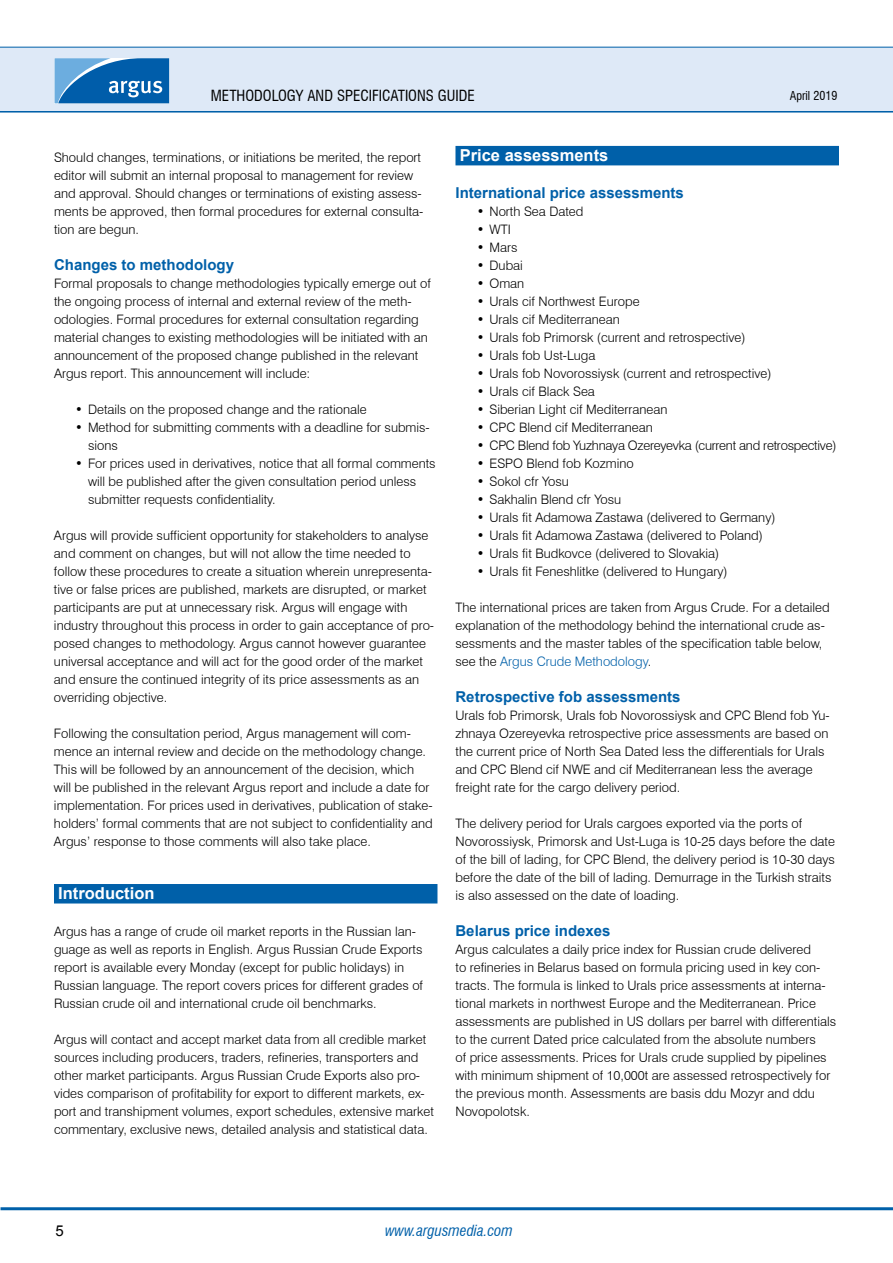
<style>
.page{position:relative;width:893px;height:1263px;background:#fff}
.page>*{position:absolute;margin:0;border:0;box-sizing:border-box;transform-origin:0 0}
.t1{font:700 16.5px "Arial";color:#fff}
.t2{font:700 15px "Arial";color:#0060a9}
.t3{font:condensed 15px "Swiss 721 BT";color:#000}
.t4{font:italic condensed 15px "Swiss 721 BT";color:#0060a9}
.t5{font:15px "Arial";color:#000}
.t6{font:300 13.05px/18px "Swiss 721 BT";color:#000}
.t7{font:300 13.05px "Swiss 721 BT";letter-spacing:-.02em;color:#000}
.t8{font:condensed 12px "Swiss 721 BT";color:#000}
.s1{color:#0060a9}
</style>
<div class="page">
<hr style="left:0;top:110px;width:893px;height:3px;background:#0060a9">
<div style="left:0;top:47px;width:893px;height:64px;background:#dee9f7"></div>
<hr style="left:0;top:47px;width:893px;height:1px;background:#0060a9">
<hr style="left:1px;top:1207px;width:892px;height:3px;background:#0060a9">
<svg style="left:55px;top:58px;width:114px;height:45px;background:#317ebd"></svg>
<div style="left:54px;top:884px;width:383px;height:19px;background:#0060a9"></div>
<div style="left:455px;top:146px;width:384px;height:19px;background:#0060a9"></div>
<p class="t3" style="left:211px;top:86px;width:264px">METHODOLOGY AND SPECIFICATIONS GUIDE</p>
<p class="t8" style="left:790px;top:88px;width:49px">APRIL 2019</p>
<p class="t6" style="left:54px;top:148px;width:371px">Should changes, terminations, or initiations be merited, the report editor will submit an internal proposal to management for review and approval. Should changes or terminations of existing assess&shy;ments be approved, then formal procedures for external consulta&shy;tion are begun.</p>
<p class="t2" style="left:54px;top:255px;width:182px">Changes to methodology</p>
<p class="t6" style="left:54px;top:274px;width:379px">Formal proposals to change methodologies typically emerge out of the ongoing process of internal and external review of the meth&shy;odologies. Formal procedures for external consultation regarding material changes to existing methodologies will be initiated with an announcement of the proposed change published in the relevant Argus report. This announcement will include:</p>
<p class="t6" style="left:75px;top:400px;width:293px">• Details on the proposed change and the rationale</p>
<p class="t6" style="left:88px;top:418px;width:343px;text-indent:-13px">• Method for submitting comments with a deadline for submis&shy;sions</p>
<p class="t6" style="left:88px;top:454px;width:349px;text-indent:-13px">• For prices used in derivatives, notice that all formal comments will be published after the given consultation period unless submitter requests confidentiality.</p>
<p class="t6" style="left:54px;top:526px;width:382px">Argus will provide sufficient opportunity for stakeholders to analyse and comment on changes, but will not allow the time needed to follow these procedures to create a situation wherein unrepresenta&shy;tive or false prices are published, markets are disrupted, or market participants are put at unnecessary risk. Argus will engage with industry throughout this process in order to gain acceptance of pro&shy;posed changes to methodology. Argus cannot however guarantee universal acceptance and will act for the good order of the market and ensure the continued integrity of its price assessments as an overriding objective.</p>
<p class="t6" style="left:54px;top:724px;width:380px">Following the consultation period, Argus management will com&shy;mence an internal review and decide on the methodology change.<br>This will be followed by an announcement of the decision, which will be published in the relevant Argus report and include a date for implementation. For prices used in derivatives, publication of stake&shy;holders’ formal comments that are not subject to confidentiality and Argus’ response to those comments will also take place.</p>
<p class="t1" style="left:58px;top:883px;width:98px">Introduction</p>
<p class="t6" style="left:54px;top:922px;width:371px">Argus has a range of crude oil market reports in the Russian lan&shy;guage as well as reports in English. Argus Russian Crude Exports report is available every Monday (except for public holidays) in Russian language. The report covers prices for different grades of Russian crude oil and international crude oil benchmarks.</p>
<p class="t6" style="left:54px;top:1030px;width:382px">Argus will contact and accept market data from all credible market sources including producers, traders, refineries, transporters and other market participants. Argus Russian Crude Exports also pro&shy;vides comparison of profitability for export to different markets, ex&shy;port and transhipment volumes, export schedules, extensive market commentary, exclusive news, detailed analysis and statistical data.</p>
<p class="t1" style="left:460px;top:145px;width:150px">Price assessments</p>
<p class="t2" style="left:455px;top:183px;width:230px">International price assessments</p>
<p class="t6" style="left:477px;top:202px;width:108px">• North Sea Dated</p>
<p class="t6" style="left:477px;top:220px;width:35px">• WTI</p>
<p class="t6" style="left:477px;top:238px;width:42px">• Mars</p>
<p class="t6" style="left:477px;top:256px;width:48px">• Dubai</p>
<p class="t6" style="left:477px;top:274px;width:49px">• Oman</p>
<p class="t6" style="left:477px;top:292px;width:164px">• Urals cif Northwest Europe</p>
<p class="t6" style="left:477px;top:310px;width:145px">• Urals cif Mediterranean</p>
<p class="t6" style="left:477px;top:328px;width:270px">• Urals fob Primorsk (current and retrospective)</p>
<p class="t6" style="left:477px;top:346px;width:120px">• Urals fob Ust-Luga</p>
<p class="t6" style="left:477px;top:364px;width:296px">• Urals fob Novorossiysk (current and retrospective)</p>
<p class="t6" style="left:477px;top:382px;width:120px">• Urals cif Black Sea</p>
<p class="t6" style="left:477px;top:400px;width:192px">• Siberian Light cif Mediterranean</p>
<p class="t6" style="left:477px;top:418px;width:177px">• CPC Blend cif Mediterranean</p>
<p class="t7" style="left:477px;top:437px;width:361px">• CPC Blend fob Yuzhnaya Ozereyevka (current and retrospective)</p>
<p class="t6" style="left:477px;top:454px;width:158px">• ESPO Blend fob Kozmino</p>
<p class="t6" style="left:477px;top:472px;width:94px">• Sokol cfr Yosu</p>
<p class="t6" style="left:477px;top:490px;width:146px">• Sakhalin Blend cfr Yosu</p>
<p class="t6" style="left:477px;top:508px;width:300px">• Urals fit Adamowa Zastawa (delivered to Germany)</p>
<p class="t6" style="left:477px;top:526px;width:288px">• Urals fit Adamowa Zastawa (delivered to Poland)</p>
<p class="t6" style="left:477px;top:544px;width:244px">• Urals fit Budkovce (delivered to Slovakia)</p>
<p class="t6" style="left:477px;top:562px;width:252px">• Urals fit Feneshlitke (delivered to Hungary)</p>
<p class="t6" style="left:455px;top:598px;width:376px">The international prices are taken from Argus Crude. For a detailed explanation of the methodology behind the international crude as&shy;sessments and the master tables of the specification table below, see the <span class="s1">Argus Crude Methodology</span>.</p>
<p class="t2" style="left:455px;top:687px;width:227px">Retrospective fob assessments</p>
<p class="t6" style="left:455px;top:706px;width:376px">Urals fob Primorsk, Urals fob Novorossiysk and CPC Blend fob Yu&shy;zhnaya Ozereyevka retrospective price assessments are based on the current price of North Sea Dated less the differentials for Urals and CPC Blend cif NWE and cif Mediterranean less the average freight rate for the cargo delivery period.</p>
<p class="t6" style="left:455px;top:814px;width:381px">The delivery period for Urals cargoes exported via the ports of Novorossiysk, Primorsk and Ust-Luga is 10-25 days before the date of the bill of lading, for CPC Blend, the delivery period is 10-30 days before the date of the bill of lading. Demurrage in the Turkish straits is also assessed on the date of loading.</p>
<p class="t2" style="left:455px;top:921px;width:157px">Belarus price indexes</p>
<p class="t6" style="left:455px;top:940px;width:382px">Argus calculates a daily price index for Russian crude delivered<br>to refineries in Belarus based on formula pricing used in key con&shy;tracts. The formula is linked to Urals price assessments at interna&shy;tional markets in northwest Europe and the Mediterranean. Price assessments are published in US dollars per barrel with differentials to the current Dated price calculated from the absolute numbers<br>of price assessments. Prices for Urals crude supplied by pipelines with minimum shipment of 10,000t are assessed retrospectively for the previous month. Assessments are basis ddu Mozyr and ddu Novopolotsk.</p>
<p class="t5" style="left:55px;top:1220px;width:10px">5</p>
<p class="t4" style="left:385px;top:1221px;width:129px">www.argusmedia.com</p>
</div>
